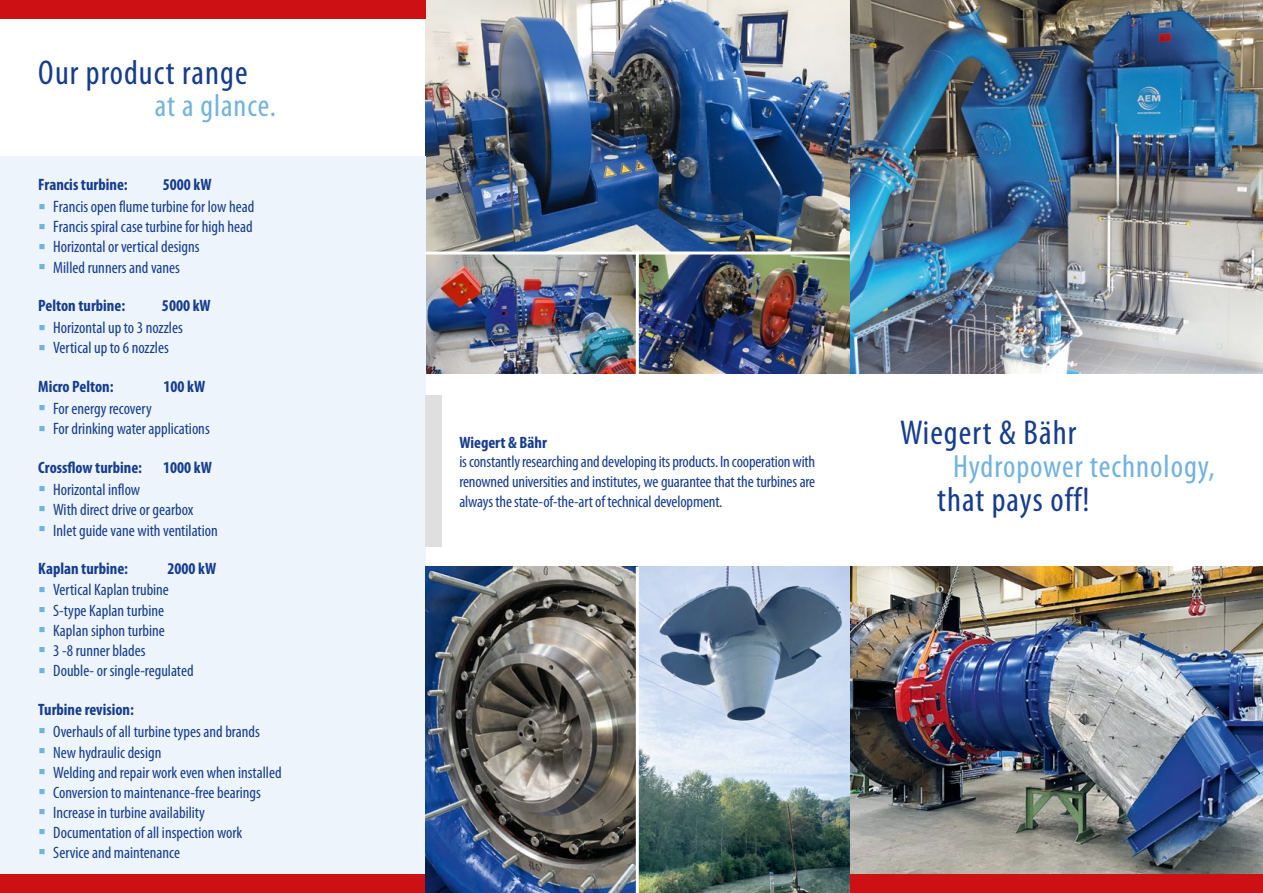
<style>
.page{position:relative;width:1263px;height:893px;background:#fff}
.page>*{position:absolute;margin:0;border:0;box-sizing:border-box;transform-origin:0 0}
.t1{font:condensed 34.65px "Myriad Pro";letter-spacing:.03em;color:#153c8f}
.t2{font:condensed 32.25px "Myriad Pro";letter-spacing:.03em;color:#71b3df}
.t3{font:condensed 31.65px "Myriad Pro";letter-spacing:.03em;color:#71b3df}
.t4{font:condensed 16.5px/19.8px "Myriad Pro";color:#153c8f;text-align:justify}
.t5{font:700 condensed 16.5px "Myriad Pro";color:#153c8f}
.s1{font-family:"Arial Narrow";font-stretch:normal;font-size:22.5px;color:#71b3df}
</style>
<div class="page">
<svg style="left:0;top:18px;width:49px;height:1px"></svg>
<img style="left:425px;top:567px;width:425px;height:326px">
<img style="left:425px;top:0;width:838px;height:374px">
<img style="left:850px;top:567px;width:413px;height:307px">
<div style="left:0;top:0;width:425px;height:18px;background:#cd1013"></div>
<div style="left:0;top:156px;width:425px;height:718px;background:#edf4fb"></div>
<div style="left:0;top:874px;width:425px;height:19px;background:#cd1013"></div>
<hr style="left:636px;top:253px;width:3px;height:121px;background:#fff">
<hr style="left:425px;top:251px;width:425px;height:3px;background:#fff">
<div style="left:850px;top:874px;width:413px;height:19px;background:#cd1013"></div>
<div style="left:425px;top:395px;width:17px;height:152px;background:#dfdfe0"></div>
<hr style="left:636px;top:567px;width:3px;height:326px;background:#fff">
<h1 class="t1" style="left:38px;top:52px;width:211px">Our product range</h1>
<h3 class="t3" style="left:155px;top:87px;width:123px">at a glance.</h3>
<p class="t5" style="left:38px;top:175px;width:91px">Francis turbine:</p>
<p class="t5" style="left:163px;top:175px;width:50px">5000 kW</p>
<p class="t4" style="left:38px;top:196px;width:218px"><span class="s1">▪</span> Francis open flume turbine for low head</p>
<p class="t4" style="left:38px;top:217px;width:216px"><span class="s1">▪</span> Francis spiral case turbine for high head</p>
<p class="t4" style="left:38px;top:237px;width:163px"><span class="s1">▪</span> Horizontal or vertical designs</p>
<p class="t4" style="left:38px;top:257px;width:143px"><span class="s1">▪</span> Milled runners and vanes</p>
<p class="t5" style="left:38px;top:296px;width:88px">Pelton turbine:</p>
<p class="t5" style="left:162px;top:296px;width:50px">5000 kW</p>
<p class="t4" style="left:38px;top:318px;width:146px"><span class="s1">▪</span> Horizontal up to 3 nozzles</p>
<p class="t4" style="left:38px;top:338px;width:132px"><span class="s1">▪</span> Vertical up to 6 nozzles</p>
<p class="t5" style="left:38px;top:376px;width:77px">Micro Pelton:</p>
<p class="t5" style="left:164px;top:376px;width:43px">100 kW</p>
<p class="t4" style="left:38px;top:398px;width:115px"><span class="s1">▪</span> For energy recovery</p>
<p class="t4" style="left:38px;top:418px;width:173px"><span class="s1">▪</span> For drinking water applications</p>
<p class="t5" style="left:38px;top:457px;width:105px">Crossflow turbine:</p>
<p class="t5" style="left:163px;top:457px;width:50px">1000 kW</p>
<p class="t4" style="left:38px;top:480px;width:104px"><span class="s1">▪</span> Horizontal inflow</p>
<p class="t4" style="left:38px;top:500px;width:157px"><span class="s1">▪</span> With direct drive or gearbox</p>
<p class="t4" style="left:38px;top:520px;width:181px"><span class="s1">▪</span> Inlet guide vane with ventilation</p>
<p class="t5" style="left:38px;top:558px;width:91px">Kaplan turbine:</p>
<p class="t5" style="left:167px;top:558px;width:50px">2000 kW</p>
<p class="t4" style="left:38px;top:580px;width:132px"><span class="s1">▪</span> Vertical Kaplan trubine</p>
<p class="t4" style="left:38px;top:600px;width:127px"><span class="s1">▪</span> S-type Kaplan turbine</p>
<p class="t4" style="left:38px;top:620px;width:128px"><span class="s1">▪</span> Kaplan siphon turbine</p>
<p class="t4" style="left:38px;top:640px;width:109px"><span class="s1">▪</span> 3 -8 runner blades</p>
<p class="t4" style="left:38px;top:661px;width:157px"><span class="s1">▪</span> Double- or single-regulated</p>
<p class="t5" style="left:38px;top:699px;width:97px">Turbine revision:</p>
<p class="t4" style="left:38px;top:722px;width:223px"><span class="s1">▪</span> Overhauls of all turbine types and brands</p>
<p class="t4" style="left:38px;top:742px;width:125px"><span class="s1">▪</span> New hydraulic design</p>
<p class="t4" style="left:38px;top:762px;width:245px"><span class="s1">▪</span> Welding and repair work even when installed</p>
<p class="t4" style="left:38px;top:782px;width:224px"><span class="s1">▪</span> Conversion to maintenance-free bearings</p>
<p class="t4" style="left:38px;top:802px;width:168px"><span class="s1">▪</span> Increase in turbine availability</p>
<p class="t4" style="left:38px;top:823px;width:206px"><span class="s1">▪</span> Documentation of all inspection work</p>
<p class="t4" style="left:38px;top:843px;width:143px"><span class="s1">▪</span> Service and maintenance</p>
<p class="t5" style="left:459px;top:432px;width:89px">Wiegert &amp; Bähr</p>
<p class="t4" style="left:459px;top:452px;width:357px">is constantly researching and developing its products. In cooperation with renowned universities and institutes, we guarantee that the turbines are always the state-of-the-art of technical development.</p>
<h1 class="t1" style="left:900px;top:412px;width:178px">Wiegert &amp; Bähr</h1>
<h2 class="t2" style="left:953px;top:447px;width:263px">Hydropower technology,</h2>
<h1 class="t1" style="left:937px;top:479px;width:154px">that pays off!</h1>
</div>
